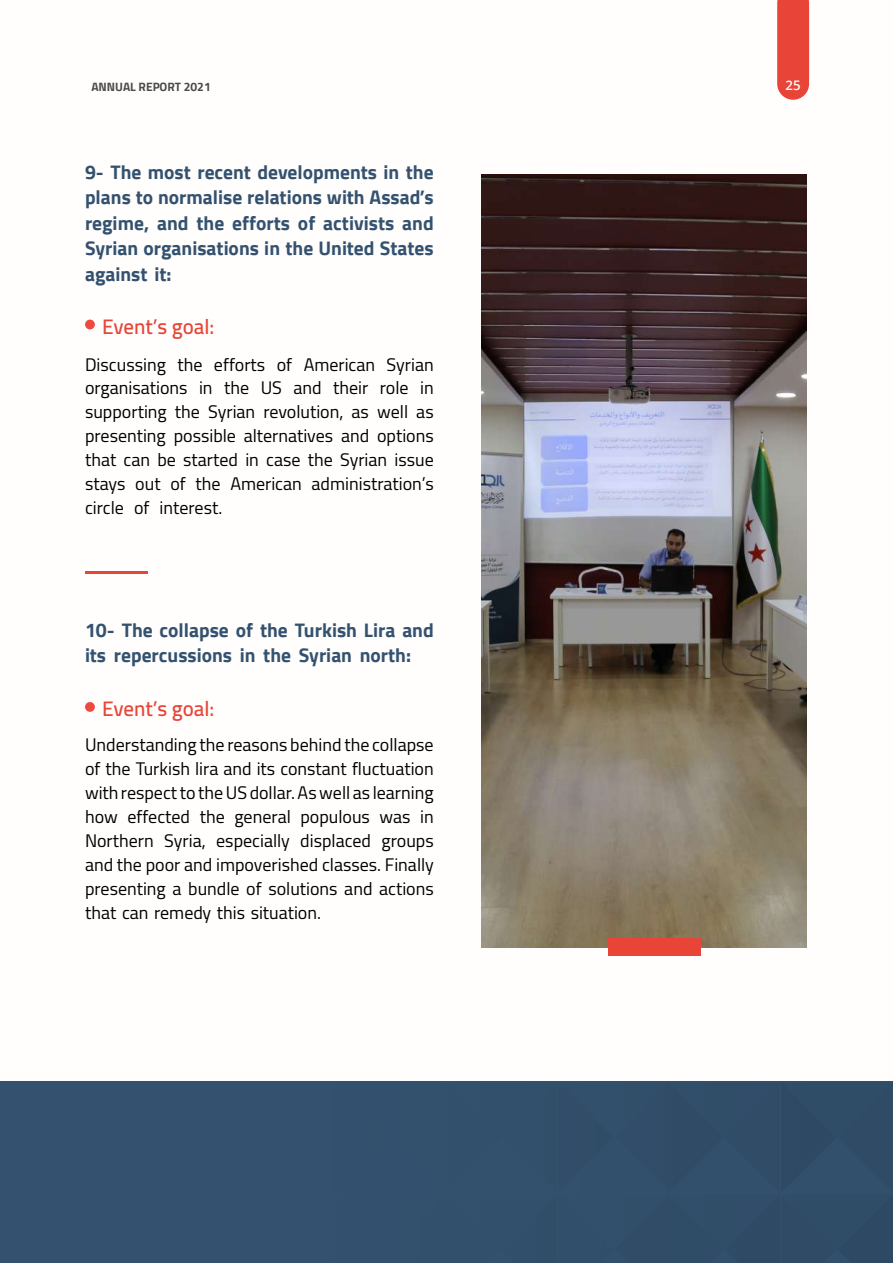
<style>
.page{position:relative;width:893px;height:1263px;background:#fff}
.page>*{position:absolute;margin:0;border:0;box-sizing:border-box;transform-origin:0 0}
.t1{font:600 21px "Cairo";color:#e84538}
.t2{font:700 19.5px/25.5px "Cairo";color:#34526f;text-align:justify}
.t3{font:18px/24px "Cairo";color:#000;text-align:justify}
.t4{font:600 13.2px "Open Sans";color:#fffefd}
.t5{font:700 12px "Cairo";color:#4d4948}
</style>
<div class="page">
<div style="left:0;top:1081px;width:893px;height:182px;background:#34526f"></div>
<div style="left:753px;top:1081px;width:140px;height:182px;background:#304c66"></div>
<hr style="left:85px;top:572px;width:62px;height:2px;background:#e84538">
<div style="left:85px;top:320px;width:10px;height:9px;background:#f04a40;border-radius:50%"></div>
<img style="left:482px;top:174px;width:325px;height:773px">
<div style="left:608px;top:939px;width:93px;height:17px;background:#e84538"></div>
<div style="left:85px;top:702px;width:10px;height:10px;background:#f04a40;border-radius:50%"></div>
<svg style="left:777px;top:0;width:32px;height:100px;background:#e84c40"></svg>
<p class="t5" style="left:91px;top:79px;width:121px">ANNUAL REPORT 2021</p>
<p class="t4" style="left:786px;top:76px;width:17px">25</p>
<p class="t2" style="left:85px;top:159px;width:350px">9- The most recent developments in the plans to normalise relations with Assad’s regime, and the efforts of activists and Syrian organisations in the United States against it:</p>
<p class="t1" style="left:102px;top:308px;width:114px">Event’s goal:</p>
<p class="t3" style="left:85px;top:352px;width:350px">Discussing the efforts of American Syrian organisations in the US and their role in supporting the Syrian revolution, as well as presenting possible alternatives and options that can be started in case the Syrian issue stays out of the American administration’s circle of interest.</p>
<p class="t2" style="left:85px;top:617px;width:350px">10- The collapse of the Turkish Lira and its repercussions in the Syrian north:</p>
<p class="t1" style="left:102px;top:691px;width:114px">Event’s goal:</p>
<p class="t3" style="left:85px;top:733px;width:350px">Understanding the reasons behind the collapse of the Turkish lira and its constant fluctuation with respect to the US dollar. As well as learning how effected the general populous was in Northern Syria, especially displaced groups and the poor and impoverished classes. Finally presenting a bundle of solutions and actions that can remedy this situation.</p>
</div>
